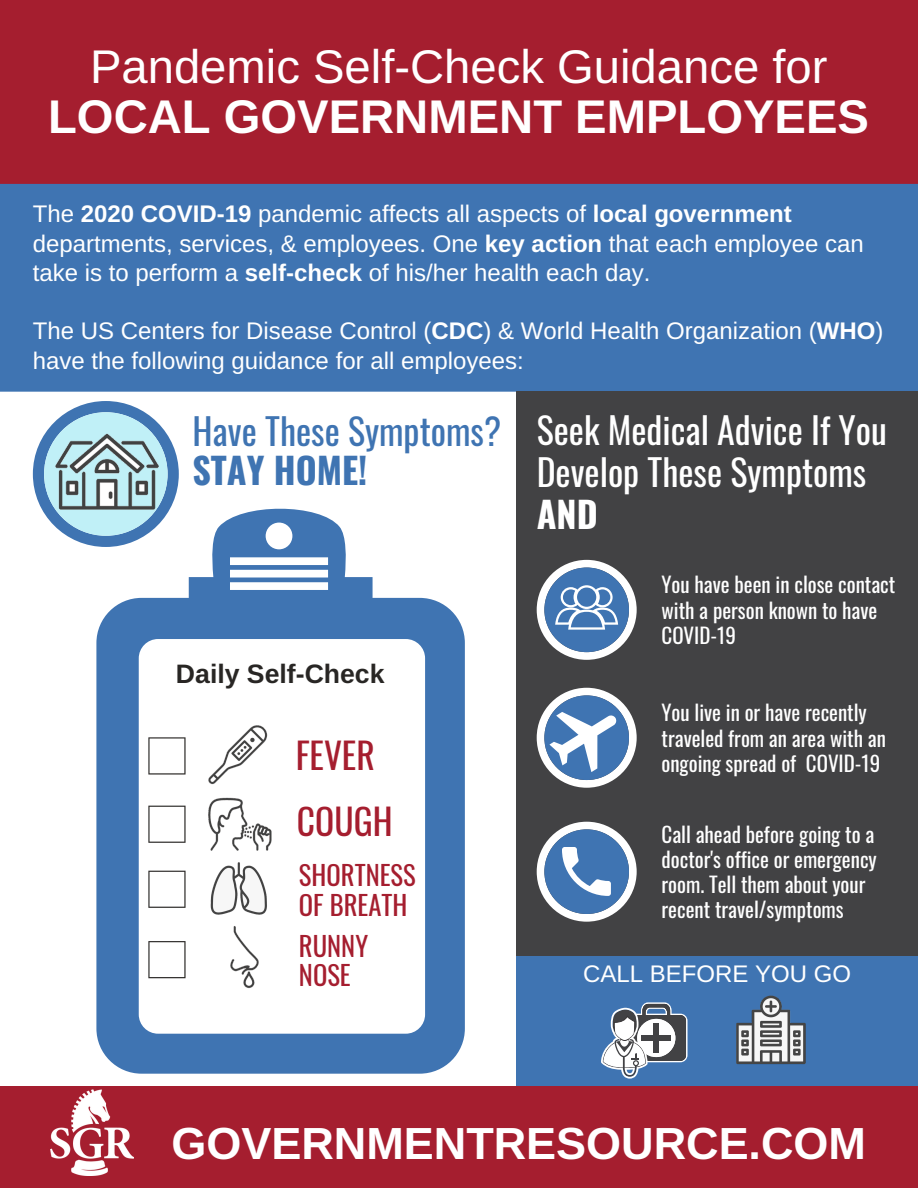
<style>
.page{position:relative;width:918px;height:1188px;background:#fff}
.page>*{position:absolute;margin:0;border:0;box-sizing:border-box;transform-origin:0 0}
.t1{font:47.25px "Arimo";color:#fff}
.t2{font:700 47.25px "Arimo";color:#fff}
.t3{font:700 45px "Arimo";color:#fff}
.t4{font:36px/42px "Oswald";color:#fff}
.t5{font:36px "Oswald";color:#3f74b2}
.t6{font:700 36px "Oswald";color:#3f74b2}
.t7{font:700 36px "Oswald";color:#fff}
.t8{font:35.55px/66.4px "Oswald";color:#a51e2f}
.t9{font:26.7px/29.5px "Oswald";color:#a51e2f}
.t10{font:700 26.7px "Arimo";color:#282624}
.t11{font:24px/29.2px "Arimo";color:#fff}
.t12{font:21px/25.2px "Oswald";color:#fff}
.s1{font-weight:700}
</style>
<div class="page">
<div style="left:0;top:0;width:918px;height:184px;background:#a51e2f"></div>
<svg style="left:96px;top:508px;width:369px;height:566px"></svg>
<img style="left:205px;top:720px;width:69px;height:72px">
<svg style="left:148px;top:737px;width:38px;height:38px"></svg>
<img style="left:201px;top:792px;width:76px;height:64px">
<svg style="left:148px;top:806px;width:38px;height:37px"></svg>
<img style="left:207px;top:856px;width:65px;height:66px">
<svg style="left:148px;top:871px;width:38px;height:37px"></svg>
<img style="left:220px;top:922px;width:51px;height:75px">
<svg style="left:148px;top:941px;width:38px;height:37px"></svg>
<svg style="left:33px;top:401px;width:146px;height:146px"></svg>
<div style="left:44px;top:412px;width:124px;height:124px;background:#c0f0f7;border-radius:50%"></div>
<img style="left:43px;top:423px;width:125px;height:97px">
<div style="left:0;top:184px;width:918px;height:208px;background:#3f74b2"></div>
<div style="left:516px;top:391px;width:402px;height:576px;background:#424244"></div>
<svg style="left:537px;top:688px;width:100px;height:100px"></svg>
<svg style="left:537px;top:560px;width:100px;height:100px"></svg>
<svg style="left:537px;top:822px;width:100px;height:100px"></svg>
<div style="left:516px;top:957px;width:402px;height:144px;background:#3f74b2"></div>
<div style="left:0;top:1086px;width:918px;height:102px;background:#a51e2f"></div>
<img style="left:736px;top:995px;width:70px;height:70px">
<svg style="left:601px;top:1002px;width:87px;height:77px"></svg>
<img style="left:51px;top:1090px;width:82px;height:85px">
<h1 class="t1" style="left:90px;top:40px;width:739px">Pandemic Self-Check Guidance for</h1>
<h1 class="t2" style="left:48px;top:91px;width:822px">LOCAL GOVERNMENT EMPLOYEES</h1>
<p class="t11" style="left:33px;top:199px;width:832px">The <span class="s1">2020 COVID-19</span> pandemic affects all aspects of <span class="s1">local government </span>departments, services, &amp; employees. One <span class="s1">key action</span> that each employee can take is to perform a <span class="s1">self-check</span> of his/her health each day.</p>
<p class="t11" style="left:33px;top:316px;width:852px">The US Centers for Disease Control (<span class="s1">CDC</span>) &amp; World Health Organization (<span class="s1">WHO</span>) have the following guidance for all employees:</p>
<h3 class="t5" style="left:192px;top:403px;width:311px">Have These Symptoms?</h3>
<h3 class="t6" style="left:192px;top:442px;width:176px">STAY HOME!</h3>
<p class="t10" style="left:176px;top:659px;width:210px">Daily Self-Check</p>
<h3 class="t8" style="left:296px;top:720px;width:98px">FEVER<br>COUGH</h3>
<p class="t9" style="left:299px;top:860px;width:118px">SHORTNESS<br>OF BREATH</p>
<p class="t9" style="left:299px;top:930px;width:71px">RUNNY<br>NOSE</p>
<h3 class="t4" style="left:537px;top:408px;width:352px">Seek Medical Advice If You<br>Develop These Symptoms</h3>
<h3 class="t7" style="left:537px;top:486px;width:63px">AND</h3>
<p class="t12" style="left:662px;top:571px;width:235px">You have been in close contact with a person known to have<br>COVID-19</p>
<p class="t12" style="left:662px;top:699px;width:226px">You live in or have recently traveled from an area with an ongoing spread of COVID-19</p>
<p class="t12" style="left:662px;top:821px;width:217px">Call ahead before going to a doctor's office or emergency room. Tell them about your recent travel/symptoms</p>
<p class="t11" style="left:583px;top:959px;width:269px">CALL BEFORE YOU GO</p>
<h2 class="t3" style="left:172px;top:1119px;width:696px">GOVERNMENTRESOURCE.COM</h2>
</div>
